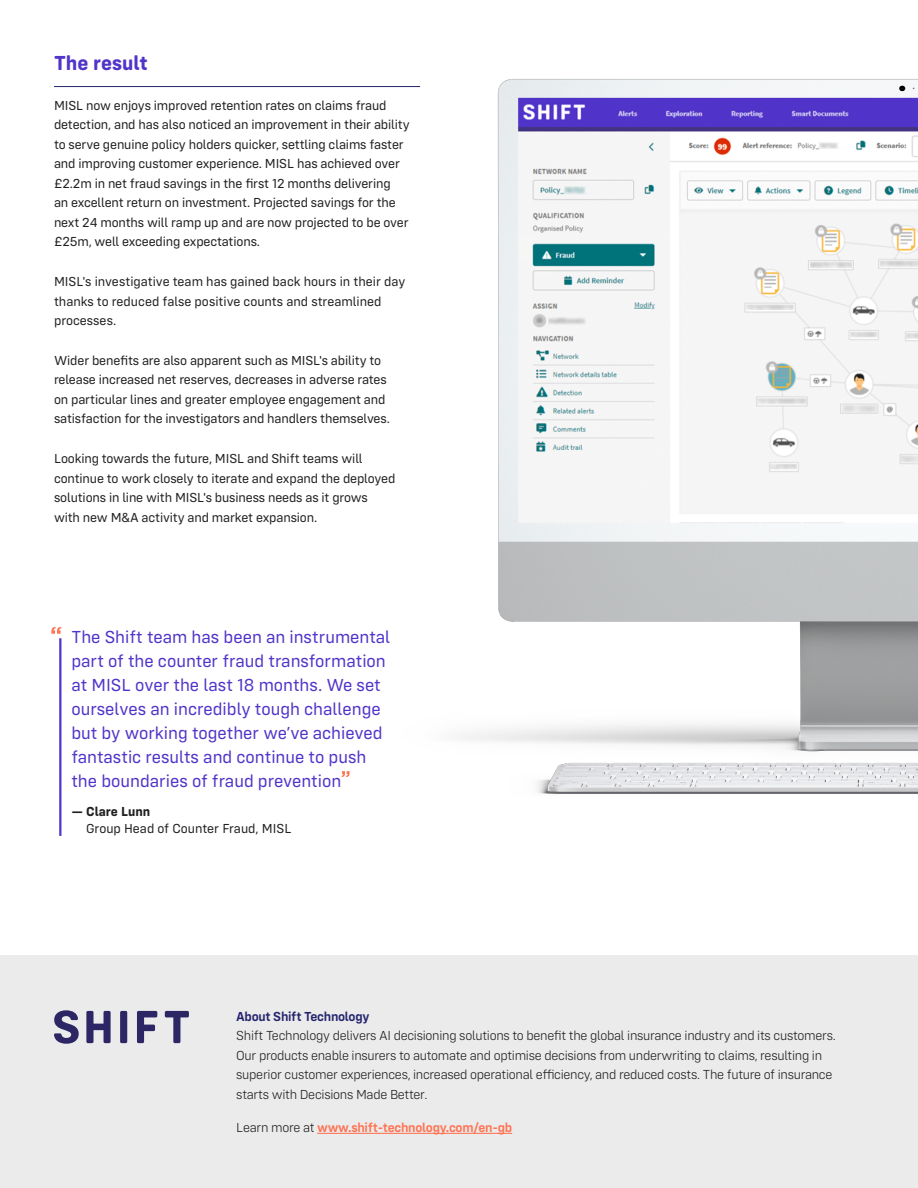
<style>
.page{position:relative;width:918px;height:1188px;background:#fff}
.page>*{position:absolute;margin:0;border:0;box-sizing:border-box;transform-origin:0 0}
.t1{font:700 21px "Config Rounded";color:#5134c9}
.t2{font:18px/24px "Config Rounded";color:#5134c9}
.t3{font:13.5px/19.5px "Config Rounded";letter-spacing:-.01em;color:#212121}
.t4{font:300 13.5px/19.5px "Config Rounded";letter-spacing:-.02em;color:#212121}
.t5{font:600 13.5px "Config Rounded";letter-spacing:-.02em;color:#ff7353}
.t6{font:600 13.5px "Config Rounded";letter-spacing:-.02em;color:#24246e}
.t7{font:700 13.5px "Config Rounded";color:#212121}
.s1{font-weight:300;color:#212121}
</style>
<div class="page">
<div style="left:0;top:956px;width:918px;height:232px;background:#ebebeb"></div>
<hr style="left:317px;top:1133px;width:195px;height:1px;background:#ff7353">
<svg style="left:54px;top:1010px;width:135px;height:34px"></svg>
<hr style="left:54px;top:86px;width:366px;height:1px;background:#24246e">
<svg style="left:341px;top:771px;width:9px;height:6px"></svg>
<hr style="left:59px;top:638px;width:2px;height:198px;background:#5134c9">
<svg style="left:51px;top:627px;width:10px;height:7px"></svg>
<img style="left:384px;top:79px;width:534px;height:715px">
<h1 class="t1" style="left:54px;top:50px;width:95px">The result</h1>
<p class="t3" style="left:54px;top:96px;width:357px">MISL now enjoys improved retention rates on claims fraud detection, and has also noticed an improvement in their ability to serve genuine policy holders quicker, settling claims faster and improving customer experience. MISL has achieved over £2.2m in net fraud savings in the first 12 months delivering<br>an excellent return on investment. Projected savings for the next 24 months will ramp up and are now projected to be over £25m, well exceeding expectations.</p>
<p class="t3" style="left:54px;top:272px;width:353px">MISL's investigative team has gained back hours in their day thanks to reduced false positive counts and streamlined processes.</p>
<p class="t3" style="left:54px;top:350px;width:338px">Wider benefits are also apparent such as MISL's ability to release increased net reserves, decreases in adverse rates on particular lines and greater employee engagement and satisfaction for the investigators and handlers themselves.</p>
<p class="t3" style="left:54px;top:449px;width:343px">Looking towards the future, MISL and Shift teams will continue to work closely to iterate and expand the deployed solutions in line with MISL's business needs as it grows with new M&amp;A activity and market expansion.</p>
<p class="t2" style="left:71px;top:625px;width:321px">The Shift team has been an instrumental part of the counter fraud transformation at MISL over the last 18 months. We set ourselves an incredibly tough challenge but by working together we’ve achieved fantastic results and continue to push the boundaries of fraud prevention</p>
<p class="t7" style="left:71px;top:804px;width:80px">— Clare Lunn</p>
<p class="t3" style="left:86px;top:818px;width:207px">Group Head of Counter Fraud, MISL</p>
<p class="t6" style="left:236px;top:1008px;width:135px">About Shift Technology</p>
<p class="t4" style="left:236px;top:1026px;width:601px">Shift Technology delivers AI decisioning solutions to benefit the global insurance industry and its customers.<br>Our products enable insurers to automate and optimise decisions from underwriting to claims, resulting in superior customer experiences, increased operational efficiency, and reduced costs. The future of insurance starts with Decisions Made Better.</p>
<p class="t5" style="left:236px;top:1119px;width:277px"><span class="s1">Learn more at</span> www.shift-technology.com/en-gb</p>
</div>
